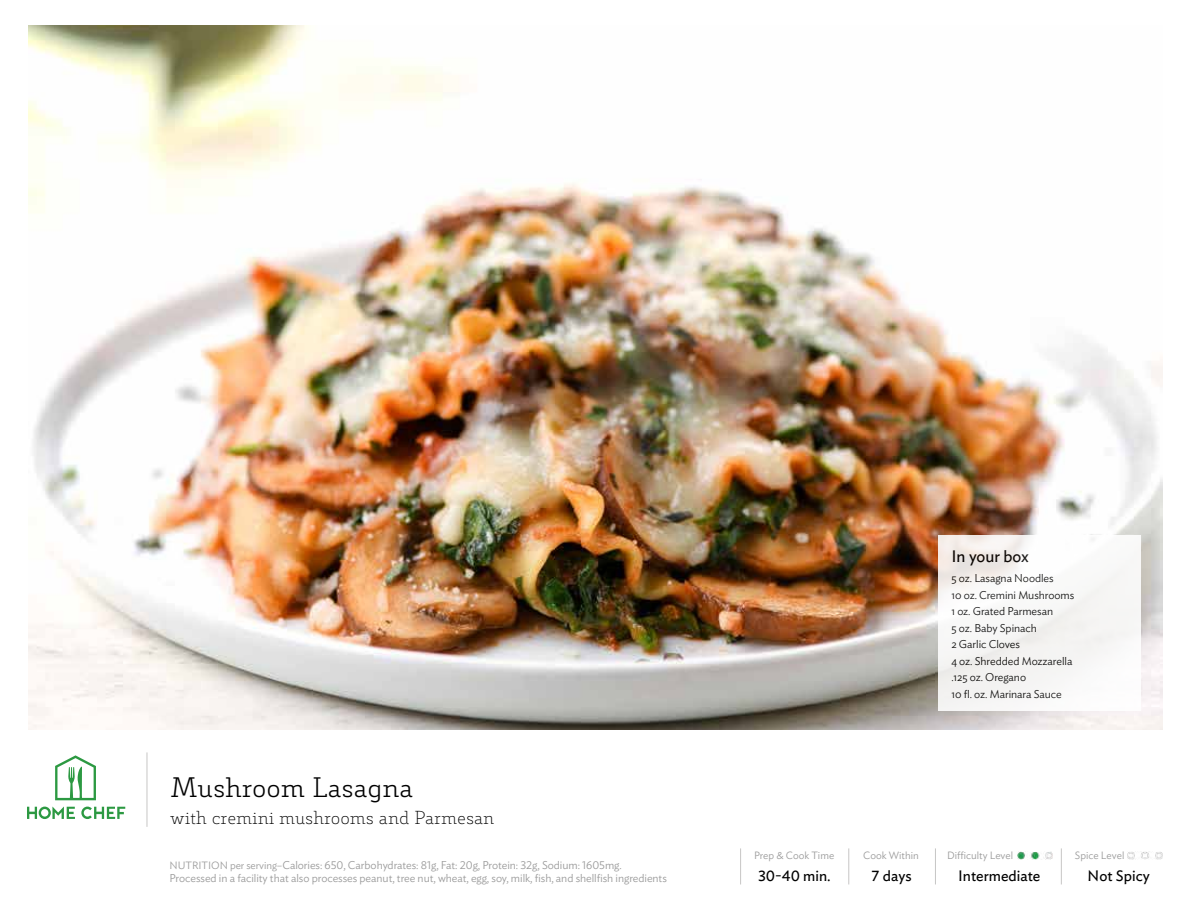
<style>
.page{position:relative;width:1188px;height:918px;background:#fff}
.page>*{position:absolute;margin:0;border:0;box-sizing:border-box;transform-origin:0 0}
.t1{font:300 27px "Decour";color:#000}
.t2{font:200 18px "Decour";color:#000}
.t3{font:16.5px "Ideal Sans";letter-spacing:-.005em;color:#000}
.t4{font:15px "Ideal Sans";color:#000}
.t5{font:300 11.25px/13.5px "Ideal Sans";letter-spacing:-.005em;color:#9a9a9a}
.t6{font:300 11.25px/16.5px "Ideal Sans";letter-spacing:-.005em;color:#000}
.t7{font:300 10.5px "Ideal Sans";color:#9a9a9a}
.s1{font-size:10.5px}
</style>
<div class="page">
<img style="left:29px;top:26px;width:1133px;height:704px">
<svg style="left:27px;top:807px;width:98px;height:12px"></svg>
<svg style="left:55px;top:755px;width:41px;height:45px"></svg>
<hr style="left:848px;top:848px;width:1px;height:36px;background:#c7c6c5">
<hr style="left:935px;top:848px;width:1px;height:36px;background:#c7c6c5">
<hr style="left:1061px;top:848px;width:1px;height:36px;background:#c7c6c5">
<hr style="left:740px;top:848px;width:1px;height:36px;background:#c7c6c5">
<hr style="left:147px;top:752px;width:1px;height:75px;background:#c7c6c5">
<svg style="left:938px;top:535px;width:203px;height:176px;fill:#f7f6f6"></svg>
<img style="left:1018px;top:852px;width:34px;height:7px">
<img style="left:1128px;top:852px;width:34px;height:7px">
<h3 class="t3" style="left:951px;top:544px;width:79px">In your box</h3>
<p class="t6" style="left:951px;top:569px;width:124px">5 oz. Lasagna Noodles<br>10 oz. Cremini Mushrooms<br>1 oz. Grated Parmesan<br>5 oz. Baby Spinach<br>2 Garlic Cloves<br>4 oz. Shredded Mozzarella .125 oz. Oregano<br>10 fl. oz. Marinara Sauce</p>
<h1 class="t1" style="left:170px;top:772px;width:244px">Mushroom Lasagna</h1>
<h2 class="t2" style="left:170px;top:807px;width:326px">with cremini mushrooms and Parmesan</h2>
<p class="t5" style="left:170px;top:857px;width:499px"><span class="s1">NUTRITION per serving–</span>Calories: 650, Carbohydrates: 81g, Fat: 20g, Protein: 32g, Sodium: 1605mg.<br>Processed in a facility that also processes peanut, tree nut, wheat, egg, soy, milk, fish, and shellfish ingredients</p>
<h3 class="t4" style="left:758px;top:865px;width:74px">30-40 min.</h3>
<h3 class="t4" style="left:872px;top:864px;width:42px">7 days</h3>
<h3 class="t4" style="left:958px;top:865px;width:84px">Intermediate</h3>
<h3 class="t4" style="left:1088px;top:865px;width:64px">Not Spicy</h3>
<p class="t7" style="left:754px;top:847px;width:82px">Prep &amp; Cook Time</p>
<p class="t7" style="left:863px;top:847px;width:57px">Cook Within</p>
<p class="t7" style="left:947px;top:847px;width:68px">Difficulty Level</p>
<p class="t7" style="left:1075px;top:847px;width:51px">Spice Level</p>
</div>
